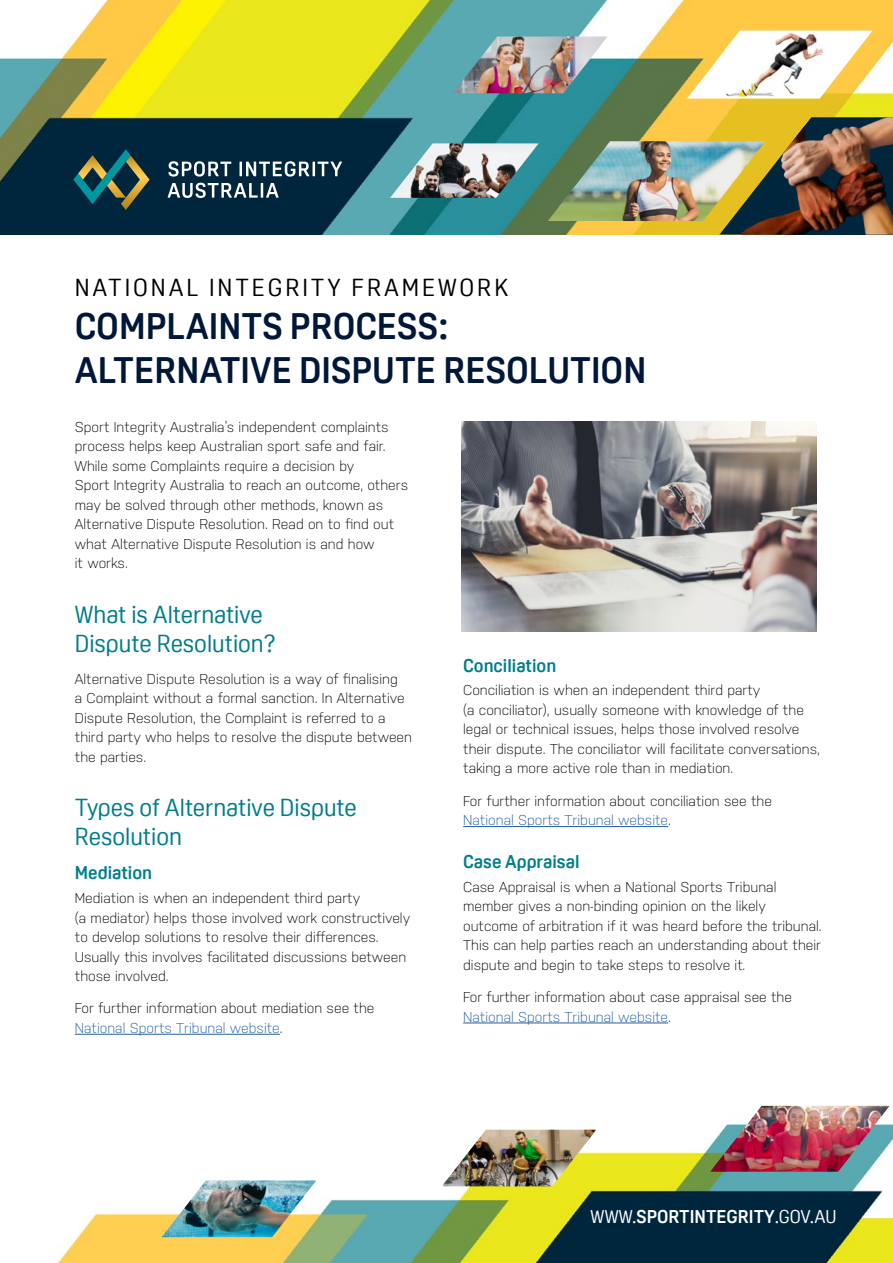
<style>
.page{position:relative;width:893px;height:1263px;background:#fff}
.page>*{position:absolute;margin:0;border:0;box-sizing:border-box;transform-origin:0 0}
._01__HEADING_1{font:700 36px/43.2px "Oscine";color:#001738}
._02__HEADING_2{font:24px/28.8px "Oscine";color:#007d8a}
._01__HEADING_1-2{font:24px "Oscine";letter-spacing:.12em;color:#000}
._03__HEADING_3{font:700 18px "Oscine";color:#007d8a}
.Heading_2{font:700 18px "Oscine";color:#fff}
._04__BODY_TEXT{font:300 14.25px/19.5px "Nudista";color:#000}
.s1{color:#215e9e}
.s2{font-weight:400}
</style>
<div class="page">
<img style="left:57px;top:1105px;width:836px;height:158px">
<img style="left:0;top:0;width:893px;height:235px">
<svg style="left:687px;top:31px;width:186px;height:68px"></svg>
<img style="left:724px;top:32px;width:102px;height:65px">
<img style="left:390px;top:143px;width:149px;height:55px">
<img style="left:710px;top:1106px;width:179px;height:65px">
<svg style="left:719px;top:117px;width:19px;height:118px"></svg>
<img style="left:738px;top:117px;width:155px;height:118px">
<img style="left:548px;top:141px;width:217px;height:80px">
<img style="left:443px;top:1130px;width:153px;height:56px">
<img style="left:162px;top:1180px;width:154px;height:57px">
<img style="left:453px;top:37px;width:155px;height:56px">
<svg style="left:168px;top:161px;width:174px;height:37px"></svg>
<svg style="left:73px;top:149px;width:77px;height:61px;background:#2b504a"></svg>
<hr style="left:75px;top:1034px;width:205px;height:1px;background:#215e9e">
<hr style="left:463px;top:826px;width:205px;height:1px;background:#215e9e">
<hr style="left:463px;top:1022px;width:205px;height:1px;background:#215e9e">
<img style="left:462px;top:421px;width:354px;height:210px">
<p class="_01__HEADING_1-2" style="left:75px;top:274px;width:435px">NATIONAL INTEGRITY FRAMEWORK</p>
<p class="_01__HEADING_1" style="left:75px;top:305px;width:573px">COMPLAINTS PROCESS:<br>ALTERNATIVE DISPUTE RESOLUTION</p>
<p class="_04__BODY_TEXT" style="left:75px;top:417px;width:335px">Sport Integrity Australia’s independent complaints process helps keep Australian sport safe and fair.<br>While some Complaints require a decision by<br>Sport Integrity Australia to reach an outcome, others may be solved through other methods, known as Alternative Dispute Resolution. Read on to find out what Alternative Dispute Resolution is and how<br>it works.</p>
<p class="_02__HEADING_2" style="left:75px;top:600px;width:203px">What is Alternative<br>Dispute Resolution?</p>
<p class="_04__BODY_TEXT" style="left:75px;top:669px;width:339px">Alternative Dispute Resolution is a way of finalising<br>a Complaint without a formal sanction. In Alternative Dispute Resolution, the Complaint is referred to a third party who helps to resolve the dispute between the parties.</p>
<p class="_02__HEADING_2" style="left:75px;top:793px;width:283px">Types of Alternative Dispute<br>Resolution</p>
<p class="_03__HEADING_3" style="left:75px;top:863px;width:79px">Mediation</p>
<p class="_04__BODY_TEXT" style="left:75px;top:888px;width:337px">Mediation is when an independent third party<br>(a mediator) helps those involved work constructively to develop solutions to resolve their differences.<br>Usually this involves facilitated discussions between those involved.</p>
<p class="_04__BODY_TEXT" style="left:75px;top:998px;width:301px">For further information about mediation see the<br><span class="s1">National Sports Tribunal website</span>.</p>
<p class="_03__HEADING_3" style="left:463px;top:655px;width:95px">Conciliation</p>
<p class="_04__BODY_TEXT" style="left:463px;top:680px;width:358px">Conciliation is when an independent third party<br>(a conciliator), usually someone with knowledge of the legal or technical issues, helps those involved resolve their dispute. The conciliator will facilitate conversations, taking a more active role than in mediation.</p>
<p class="_04__BODY_TEXT" style="left:463px;top:791px;width:310px">For further information about conciliation see the<br><span class="s1">National Sports Tribunal website</span>.</p>
<p class="_03__HEADING_3" style="left:463px;top:851px;width:118px">Case Appraisal</p>
<p class="_04__BODY_TEXT" style="left:463px;top:877px;width:360px">Case Appraisal is when a National Sports Tribunal member gives a non-binding opinion on the likely outcome of arbitration if it was heard before the tribunal.<br>This can help parties reach an understanding about their dispute and begin to take steps to resolve it.</p>
<p class="_04__BODY_TEXT" style="left:463px;top:987px;width:330px">For further information about case appraisal see the<br><span class="s1">National Sports Tribunal website</span>.</p>
<p class="Heading_2" style="left:590px;top:1207px;width:247px"><span class="s2">WWW.</span>SPORTINTEGRITY<span class="s2">.GOV.AU</span></p>
</div>
